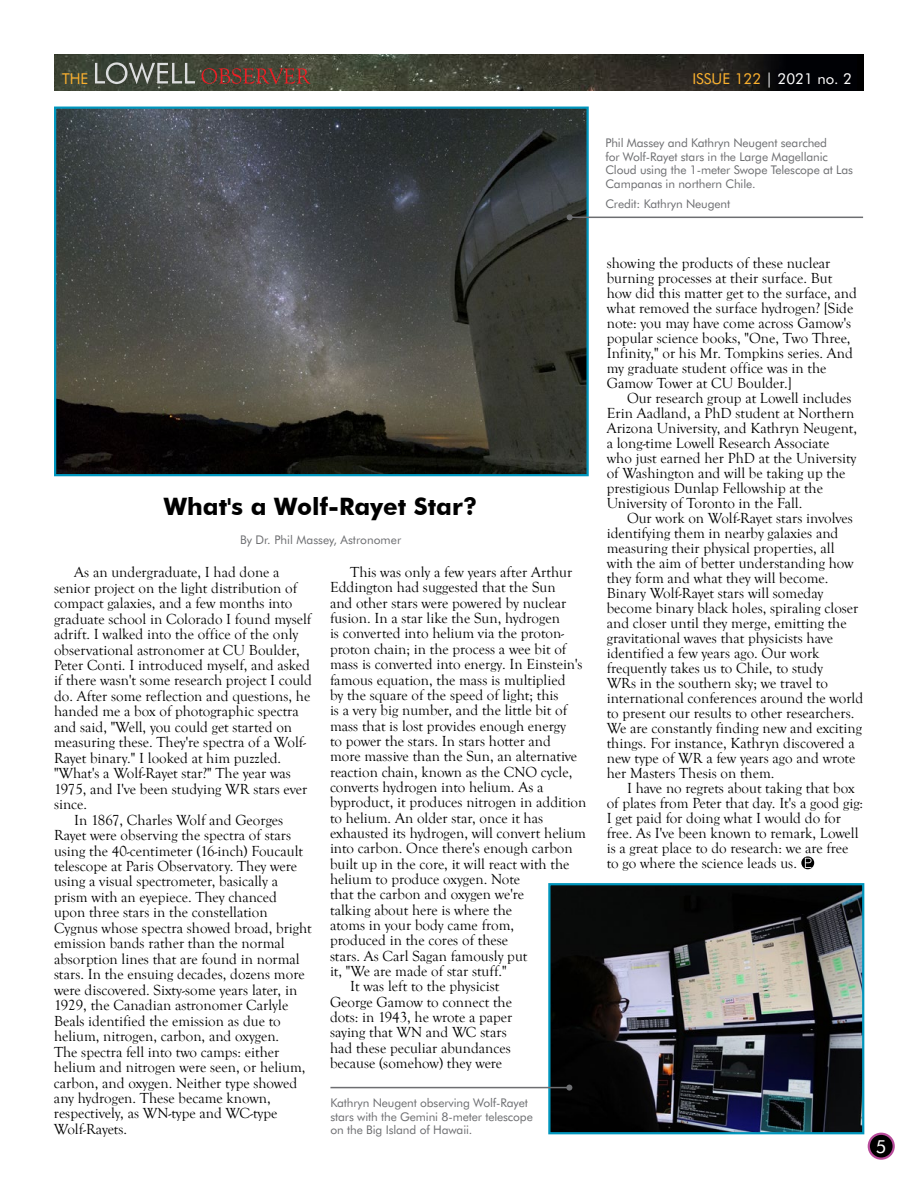
<style>
.page{position:relative;width:918px;height:1188px;background:#fff}
.page>*{position:absolute;margin:0;border:0;box-sizing:border-box;transform-origin:0 0}
.t1{font:700 24px "Futura BT";color:#000}
.t2{font:18px "Futura BT";color:#fff}
.t3{font:15px/15px "Goudy Old Style T";color:#000}
.t4{font:15px "Futura BT";color:#fff}
.t5{font:15px "Futura BT";color:#fcb12e}
.t6{font:12px/13.5px "Futura BT";letter-spacing:-.01em;color:#6d6e71}
.s1{color:#fcb12e}
</style>
<div class="page">
<div style="left:869px;top:1134px;width:25px;height:25px;background:#000;border-radius:50%"></div>
<div style="left:868px;top:1133px;width:27px;height:27px;border:2px solid #b94d9c;border-radius:50%"></div>
<img style="left:54px;top:54px;width:802px;height:36px">
<svg style="left:202px;top:68px;width:109px;height:16px;background:#6e3f35"></svg>
<svg style="left:95px;top:62px;width:100px;height:22px;background:#686d64"></svg>
<svg style="left:54px;top:106px;width:536px;height:371px;background:#3f4342"></svg>
<img style="left:547px;top:883px;width:318px;height:252px">
<svg style="left:801px;top:856px;width:13px;height:13px"></svg>
<svg style="left:805px;top:858px;width:7px;height:10px"></svg>
<hr style="left:570px;top:217px;width:293px;height:1px;background:#6d6e71">
<svg style="left:567px;top:214px;width:6px;height:6px"></svg>
<hr style="left:330px;top:1087px;width:239px;height:1px;background:#6d6e71">
<svg style="left:566px;top:1085px;width:6px;height:6px"></svg>
<p class="t5" style="left:62px;top:69px;width:28px">THE</p>
<p class="t4" style="left:692px;top:69px;width:161px"><span class="s1">ISSUE 122</span> | 2021 no. 2</p>
<h1 class="t1" style="left:164px;top:491px;width:315px">What's a Wolf-Rayet Star?</h1>
<p class="t6" style="left:240px;top:533px;width:163px">By Dr. Phil Massey, Astronomer</p>
<p class="t3" style="left:74px;top:565px;width:207px">As an undergraduate, I had done a</p>
<p class="t3" style="left:54px;top:581px;width:245px">senior project on the light distribution of</p>
<p class="t3" style="left:54px;top:596px;width:240px">compact galaxies, and a few months into</p>
<p class="t3" style="left:54px;top:611px;width:259px">graduate school in Colorado I found myself</p>
<p class="t3" style="left:54px;top:627px;width:246px">adrift. I walked into the office of the only</p>
<p class="t3" style="left:54px;top:642px;width:247px">observational astronomer at CU Boulder,</p>
<p class="t3" style="left:54px;top:658px;width:257px">Peter Conti. I introduced myself, and asked</p>
<p class="t3" style="left:54px;top:673px;width:259px">if there wasn't some research project I could</p>
<p class="t3" style="left:54px;top:689px;width:258px">do. After some reflection and questions, he</p>
<p class="t3" style="left:54px;top:704px;width:246px">handed me a box of photographic spectra</p>
<p class="t3" style="left:54px;top:720px;width:240px">and said, "Well, you could get started on</p>
<p class="t3" style="left:54px;top:735px;width:254px">measuring these. They're spectra of a Wolf-</p>
<p class="t3" style="left:54px;top:751px;width:229px">Rayet binary." I looked at him puzzled.</p>
<p class="t3" style="left:54px;top:766px;width:238px">"What's a Wolf-Rayet star?" The year was</p>
<p class="t3" style="left:54px;top:782px;width:255px">1975, and I've been studying WR stars ever</p>
<p class="t3" style="left:54px;top:797px;width:35px">since.</p>
<p class="t3" style="left:74px;top:813px;width:211px">In 1867, Charles Wolf and Georges</p>
<p class="t3" style="left:54px;top:828px;width:239px">Rayet were observing the spectra of stars</p>
<p class="t3" style="left:54px;top:843px;width:251px">using the 40-centimeter (16-inch) Foucault</p>
<p class="t3" style="left:54px;top:859px;width:245px">telescope at Paris Observatory. They were</p>
<p class="t3" style="left:54px;top:874px;width:226px">using a visual spectrometer, basically a</p>
<p class="t3" style="left:54px;top:890px;width:225px">prism with an eyepiece. They chanced</p>
<p class="t3" style="left:54px;top:905px;width:215px">upon three stars in the constellation</p>
<p class="t3" style="left:54px;top:921px;width:259px">Cygnus whose spectra showed broad, bright</p>
<p class="t3" style="left:54px;top:936px;width:232px">emission bands rather than the normal</p>
<p class="t3" style="left:54px;top:952px;width:247px">absorption lines that are found in normal</p>
<p class="t3" style="left:54px;top:967px;width:252px">stars. In the ensuing decades, dozens more</p>
<p class="t3" style="left:54px;top:983px;width:245px">were discovered. Sixty-some years later, in</p>
<p class="t3" style="left:54px;top:998px;width:236px">1929, the Canadian astronomer Carlyle</p>
<p class="t3" style="left:54px;top:1014px;width:228px">Beals identified the emission as due to</p>
<p class="t3" style="left:54px;top:1029px;width:227px">helium, nitrogen, carbon, and oxygen.</p>
<p class="t3" style="left:54px;top:1045px;width:227px">The spectra fell into two camps: either</p>
<p class="t3" style="left:54px;top:1060px;width:253px">helium and nitrogen were seen, or helium,</p>
<p class="t3" style="left:54px;top:1075px;width:245px">carbon, and oxygen. Neither type showed</p>
<p class="t3" style="left:54px;top:1091px;width:218px">any hydrogen. These became known,</p>
<p class="t3" style="left:54px;top:1106px;width:225px">respectively, as WN-type and WC-type</p>
<p class="t3" style="left:54px;top:1122px;width:75px">Wolf-Rayets.</p>
<p class="t3" style="left:350px;top:565px;width:224px">This was only a few years after Arthur</p>
<p class="t3" style="left:330px;top:580px;width:227px">Eddington had suggested that the Sun</p>
<p class="t3" style="left:330px;top:596px;width:238px">and other stars were powered by nuclear</p>
<p class="t3" style="left:330px;top:611px;width:231px">fusion. In a star like the Sun, hydrogen</p>
<p class="t3" style="left:330px;top:626px;width:236px">is converted into helium via the proton-</p>
<p class="t3" style="left:330px;top:642px;width:238px">proton chain; in the process a wee bit of</p>
<p class="t3" style="left:330px;top:657px;width:254px">mass is converted into energy. In Einstein's</p>
<p class="t3" style="left:330px;top:672px;width:237px">famous equation, the mass is multiplied</p>
<p class="t3" style="left:330px;top:688px;width:230px">by the square of the speed of light; this</p>
<p class="t3" style="left:330px;top:703px;width:239px">is a very big number, and the little bit of</p>
<p class="t3" style="left:330px;top:718px;width:238px">mass that is lost provides enough energy</p>
<p class="t3" style="left:330px;top:734px;width:223px">to power the stars. In stars hotter and</p>
<p class="t3" style="left:330px;top:749px;width:249px">more massive than the Sun, an alternative</p>
<p class="t3" style="left:330px;top:765px;width:244px">reaction chain, known as the CNO cycle,</p>
<p class="t3" style="left:330px;top:780px;width:215px">converts hydrogen into helium. As a</p>
<p class="t3" style="left:330px;top:795px;width:258px">byproduct, it produces nitrogen in addition</p>
<p class="t3" style="left:330px;top:811px;width:215px">to helium. An older star, once it has</p>
<p class="t3" style="left:330px;top:826px;width:258px">exhausted its hydrogen, will convert helium</p>
<p class="t3" style="left:330px;top:841px;width:244px">into carbon. Once there's enough carbon</p>
<p class="t3" style="left:330px;top:857px;width:241px">built up in the core, it will react with the</p>
<p class="t3" style="left:330px;top:872px;width:192px">helium to produce oxygen. Note</p>
<p class="t3" style="left:330px;top:887px;width:196px">that the carbon and oxygen we're</p>
<p class="t3" style="left:330px;top:903px;width:184px">talking about here is where the</p>
<p class="t3" style="left:330px;top:918px;width:186px">atoms in your body came from,</p>
<p class="t3" style="left:330px;top:933px;width:180px">produced in the cores of these</p>
<p class="t3" style="left:330px;top:949px;width:199px">stars. As Carl Sagan famously put</p>
<p class="t3" style="left:330px;top:964px;width:178px">it, "We are made of star stuff."</p>
<p class="t3" style="left:350px;top:979px;width:151px">It was left to the physicist</p>
<p class="t3" style="left:330px;top:995px;width:183px">George Gamow to connect the</p>
<p class="t3" style="left:330px;top:1010px;width:184px">dots: in 1943, he wrote a paper</p>
<p class="t3" style="left:330px;top:1025px;width:178px">saying that WN and WC stars</p>
<p class="t3" style="left:330px;top:1041px;width:182px">had these peculiar abundances</p>
<p class="t3" style="left:330px;top:1056px;width:174px">because (somehow) they were</p>
<p class="t6" style="left:330px;top:1096px;width:204px">Kathryn Neugent observing Wolf-Rayet stars with the Gemini 8-meter telescope on the Big Island of Hawaii.</p>
<p class="t6" style="left:605px;top:136px;width:249px">Phil Massey and Kathryn Neugent searched<br>for Wolf-Rayet stars in the Large Magellanic Cloud using the 1-meter Swope Telescope at Las Campanas in northern Chile.</p>
<p class="t6" style="left:605px;top:197px;width:126px">Credit: Kathryn Neugent</p>
<p class="t3" style="left:607px;top:256px;width:252px">showing the products of these nuclear burning processes at their surface. But how did this matter get to the surface, and what removed the surface hydrogen? [Side note: you may have come across Gamow's popular science books, "One, Two Three, Infinity," or his Mr. Tompkins series. And my graduate student office was in the Gamow Tower at CU Boulder.]</p>
<p class="t3" style="left:607px;top:391px;width:252px;text-indent:20px">Our research group at Lowell includes Erin Aadland, a PhD student at Northern Arizona University, and Kathryn Neugent, a long-time Lowell Research Associate who just earned her PhD at the University of Washington and will be taking up the prestigious Dunlap Fellowship at the University of Toronto in the Fall.</p>
<p class="t3" style="left:607px;top:511px;width:258px;text-indent:20px">Our work on Wolf-Rayet stars involves identifying them in nearby galaxies and measuring their physical properties, all with the aim of better understanding how they form and what they will become.<br>Binary Wolf-Rayet stars will someday become binary black holes, spiraling closer and closer until they merge, emitting the gravitational waves that physicists have identified a few years ago. Our work frequently takes us to Chile, to study<br>WRs in the southern sky; we travel to international conferences around the world to present our results to other researchers.<br>We are constantly finding new and exciting things. For instance, Kathryn discovered a new type of WR a few years ago and wrote her Masters Thesis on them.</p>
<p class="t3" style="left:607px;top:781px;width:258px;text-indent:20px">I have no regrets about taking that box of plates from Peter that day. It's a good gig:<br>I get paid for doing what I would do for free. As I've been known to remark, Lowell is a great place to do research: we are free to go where the science leads us.</p>
<p class="t2" style="left:876px;top:1136px;width:12px">5</p>
</div>
